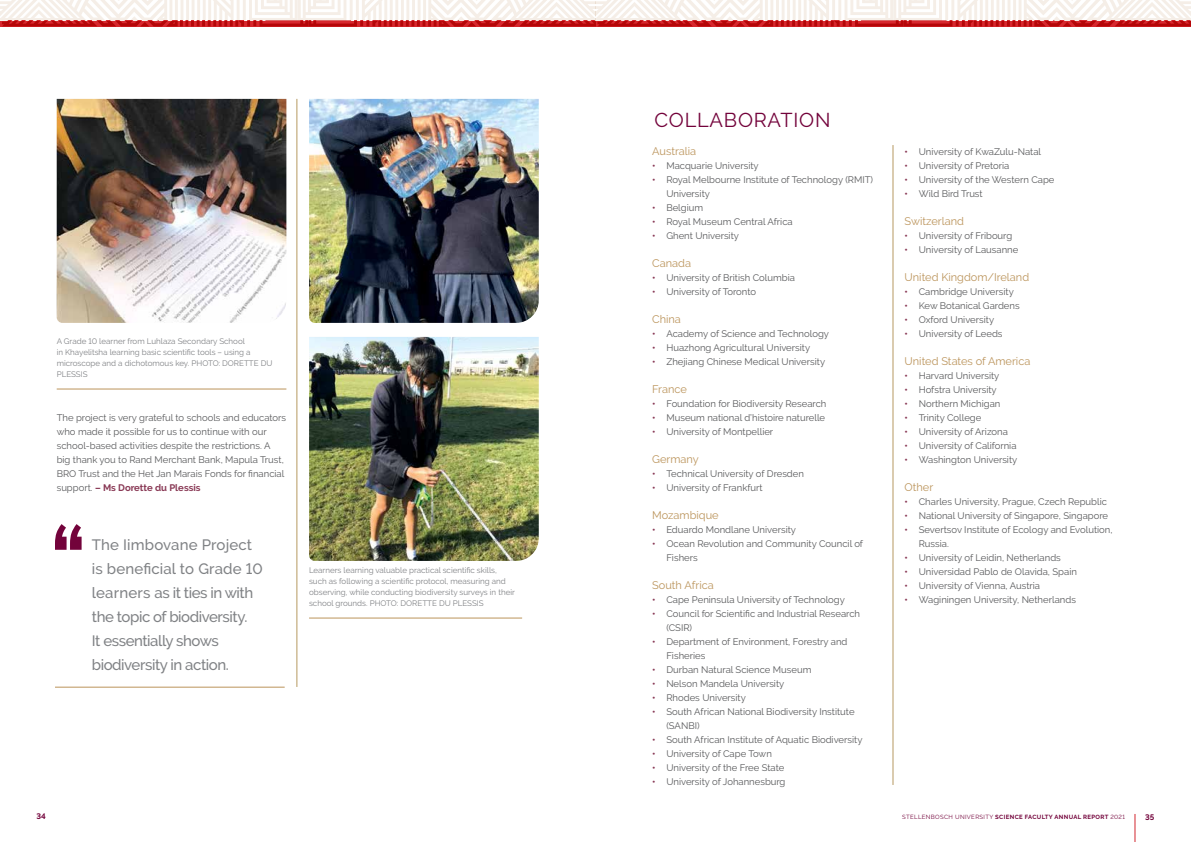
<style>
.page{position:relative;width:1191px;height:842px;background:#fff}
.page>*{position:absolute;margin:0;border:0;box-sizing:border-box;transform-origin:0 0}
.t1{font:20px "Raleway";letter-spacing:.04em;color:#73033b}
.t2{font:500 15px/24px "Raleway";letter-spacing:-.03em;color:#808285}
.t3{font:11px "Raleway";color:#bb945b}
.t4{font:9.5px/14px "Raleway";color:#58595b}
.t5{font:8px/11px "Raleway";color:#808285}
.t6{font:700 8px "Raleway";color:#73033b}
.t7{font:6px "Raleway";letter-spacing:.06em;color:#73033b}
.s1{font-weight:700;color:#893955}
.s2{font-weight:700}
</style>
<div class="page">
<svg style="left:1134px;top:814px;width:1px;height:28px"></svg>
<svg style="left:0;top:0;width:1191px;height:27px"></svg>
<img style="left:57px;top:99px;width:229px;height:224px">
<img style="left:309px;top:99px;width:230px;height:224px">
<img style="left:309px;top:337px;width:230px;height:224px">
<hr style="left:57px;top:389px;width:229px;height:1px;background:#bb945b">
<hr style="left:309px;top:618px;width:213px;height:1px;background:#bb945b">
<hr style="left:297px;top:99px;width:1px;height:588px;background:#b69961">
<hr style="left:892px;top:145px;width:1px;height:640px;background:#b69961">
<svg style="left:55px;top:524px;width:27px;height:26px"></svg>
<hr style="left:55px;top:687px;width:230px;height:1px;background:#bb945b">
<p class="t5" style="left:57px;top:336px;width:217px">A Grade 10 learner from Luhlaza Secondary School<br>in Khayelitsha learning basic scientific tools – using a microscope and a dichotomous key. PHOTO: DORETTE DU PLESSIS</p>
<p class="t4" style="left:57px;top:411px;width:231px">The project is very grateful to schools and educators who made it possible for us to continue with our school-based activities despite the restrictions. A big thank you to Rand Merchant Bank, Mapula Trust, BRO Trust and the Het Jan Marais Fonds for financial support. <span class="s1">– Ms Dorette du Plessis</span></p>
<h2 class="t2" style="left:92px;top:533px;width:173px">The Iimbovane Project is beneficial to Grade 10 learners as it ties in with the topic of biodiversity.<br>It essentially shows biodiversity in action.</h2>
<p class="t5" style="left:309px;top:565px;width:207px">Learners learning valuable practical scientific skills, such as following a scientific protocol, measuring and observing, while conducting biodiversity surveys in their school grounds. PHOTO: DORETTE DU PLESSIS</p>
<h1 class="t1" style="left:654px;top:109px;width:177px">COLLABORATION</h1>
<p class="t3" style="left:652px;top:145px;width:46px">Australia</p>
<p class="t4" style="left:652px;top:159px;width:108px"><span class="s1">•</span> Macquarie University</p>
<p class="t4" style="left:666px;top:173px;width:208px;text-indent:-14px"><span class="s1">•</span> Royal Melbourne Institute of Technology (RMIT)<br>University</p>
<p class="t4" style="left:652px;top:201px;width:52px"><span class="s1">•</span> Belgium</p>
<p class="t4" style="left:652px;top:215px;width:142px"><span class="s1">•</span> Royal Museum Central Africa</p>
<p class="t4" style="left:652px;top:229px;width:88px"><span class="s1">•</span> Ghent University</p>
<p class="t3" style="left:652px;top:257px;width:40px">Canada</p>
<p class="t4" style="left:652px;top:271px;width:144px"><span class="s1">•</span> University of British Columbia</p>
<p class="t4" style="left:652px;top:285px;width:105px"><span class="s1">•</span> University of Toronto</p>
<p class="t3" style="left:652px;top:313px;width:30px">China</p>
<p class="t4" style="left:652px;top:327px;width:178px"><span class="s1">•</span> Academy of Science and Technology</p>
<p class="t4" style="left:652px;top:341px;width:160px"><span class="s1">•</span> Huazhong Agricultural University</p>
<p class="t4" style="left:652px;top:355px;width:174px"><span class="s1">•</span> Zhejiang Chinese Medical University</p>
<p class="t3" style="left:652px;top:383px;width:36px">France</p>
<p class="t4" style="left:652px;top:397px;width:176px"><span class="s1">•</span> Foundation for Biodiversity Research</p>
<p class="t4" style="left:652px;top:411px;width:174px"><span class="s1">•</span> Museum national d’histoire naturelle</p>
<p class="t4" style="left:652px;top:425px;width:123px"><span class="s1">•</span> University of Montpellier</p>
<p class="t3" style="left:652px;top:453px;width:48px">Germany</p>
<p class="t4" style="left:652px;top:467px;width:153px"><span class="s1">•</span> Technical University of Dresden</p>
<p class="t4" style="left:652px;top:481px;width:112px"><span class="s1">•</span> University of Frankfurt</p>
<p class="t3" style="left:652px;top:509px;width:68px">Mozambique</p>
<p class="t4" style="left:652px;top:523px;width:145px"><span class="s1">•</span> Eduardo Mondlane University</p>
<p class="t4" style="left:666px;top:537px;width:198px;text-indent:-14px"><span class="s1">•</span> Ocean Revolution and Community Council of<br>Fishers</p>
<p class="t3" style="left:652px;top:579px;width:63px">South Africa</p>
<p class="t4" style="left:652px;top:593px;width:194px"><span class="s1">•</span> Cape Peninsula University of Technology</p>
<p class="t4" style="left:666px;top:607px;width:195px;text-indent:-14px"><span class="s1">•</span> Council for Scientific and Industrial Research (CSIR)</p>
<p class="t4" style="left:666px;top:635px;width:183px;text-indent:-14px"><span class="s1">•</span> Department of Environment, Forestry and<br>Fisheries</p>
<p class="t4" style="left:652px;top:663px;width:161px"><span class="s1">•</span> Durban Natural Science Museum</p>
<p class="t4" style="left:652px;top:677px;width:134px"><span class="s1">•</span> Nelson Mandela University</p>
<p class="t4" style="left:652px;top:691px;width:95px"><span class="s1">•</span> Rhodes University</p>
<p class="t4" style="left:666px;top:705px;width:190px;text-indent:-14px"><span class="s1">•</span> South African National Biodiversity Institute (SANBI)</p>
<p class="t4" style="left:652px;top:733px;width:212px"><span class="s1">•</span> South African Institute of Aquatic Biodiversity</p>
<p class="t4" style="left:652px;top:747px;width:121px"><span class="s1">•</span> University of Cape Town</p>
<p class="t4" style="left:652px;top:761px;width:134px"><span class="s1">•</span> University of the Free State</p>
<p class="t4" style="left:652px;top:775px;width:135px"><span class="s1">•</span> University of Johannesburg</p>
<p class="t4" style="left:904px;top:145px;width:138px"><span class="s1">•</span> University of KwaZulu-Natal</p>
<p class="t4" style="left:904px;top:159px;width:106px"><span class="s1">•</span> University of Pretoria</p>
<p class="t4" style="left:904px;top:173px;width:151px"><span class="s1">•</span> University of the Western Cape</p>
<p class="t4" style="left:904px;top:187px;width:80px"><span class="s1">•</span> Wild Bird Trust</p>
<p class="t3" style="left:904px;top:215px;width:61px">Switzerland</p>
<p class="t4" style="left:904px;top:229px;width:109px"><span class="s1">•</span> University of Fribourg</p>
<p class="t4" style="left:904px;top:243px;width:115px"><span class="s1">•</span> University of Lausanne</p>
<p class="t3" style="left:904px;top:271px;width:126px">United Kingdom/Ireland</p>
<p class="t4" style="left:904px;top:285px;width:111px"><span class="s1">•</span> Cambridge University</p>
<p class="t4" style="left:904px;top:299px;width:117px"><span class="s1">•</span> Kew Botanical Gardens</p>
<p class="t4" style="left:904px;top:313px;width:91px"><span class="s1">•</span> Oxford University</p>
<p class="t4" style="left:904px;top:327px;width:99px"><span class="s1">•</span> University of Leeds</p>
<p class="t3" style="left:904px;top:355px;width:127px">United States of America</p>
<p class="t4" style="left:904px;top:369px;width:96px"><span class="s1">•</span> Harvard University</p>
<p class="t4" style="left:904px;top:383px;width:94px"><span class="s1">•</span> Hofstra University</p>
<p class="t4" style="left:904px;top:397px;width:97px"><span class="s1">•</span> Northern Michigan</p>
<p class="t4" style="left:904px;top:411px;width:78px"><span class="s1">•</span> Trinity College</p>
<p class="t4" style="left:904px;top:425px;width:105px"><span class="s1">•</span> University of Arizona</p>
<p class="t4" style="left:904px;top:439px;width:113px"><span class="s1">•</span> University of California</p>
<p class="t4" style="left:904px;top:453px;width:114px"><span class="s1">•</span> Washington University</p>
<p class="t3" style="left:904px;top:481px;width:30px">Other</p>
<p class="t4" style="left:904px;top:495px;width:204px"><span class="s1">•</span> Charles University, Prague, Czech Republic</p>
<p class="t4" style="left:904px;top:509px;width:205px"><span class="s1">•</span> National University of Singapore, Singapore</p>
<p class="t4" style="left:918px;top:523px;width:195px;text-indent:-14px"><span class="s1">•</span> Severtsov Institute of Ecology and Evolution,<br>Russia.</p>
<p class="t4" style="left:904px;top:551px;width:158px"><span class="s1">•</span> University of Leidin, Netherlands</p>
<p class="t4" style="left:904px;top:565px;width:174px"><span class="s1">•</span> Universidad Pablo de Olavida, Spain</p>
<p class="t4" style="left:904px;top:579px;width:137px"><span class="s1">•</span> University of Vienna, Austria</p>
<p class="t4" style="left:904px;top:593px;width:173px"><span class="s1">•</span> Waginingen University, Netherlands</p>
<p class="t6" style="left:37px;top:812px;width:11px">34</p>
<p class="t7" style="left:902px;top:813px;width:224px">STELLENBOSCH UNIVERSITY <span class="s2">SCIENCE FACULTY ANNUAL REPORT</span> 2021</p>
<p class="t6" style="left:1145px;top:813px;width:11px">35</p>
</div>
